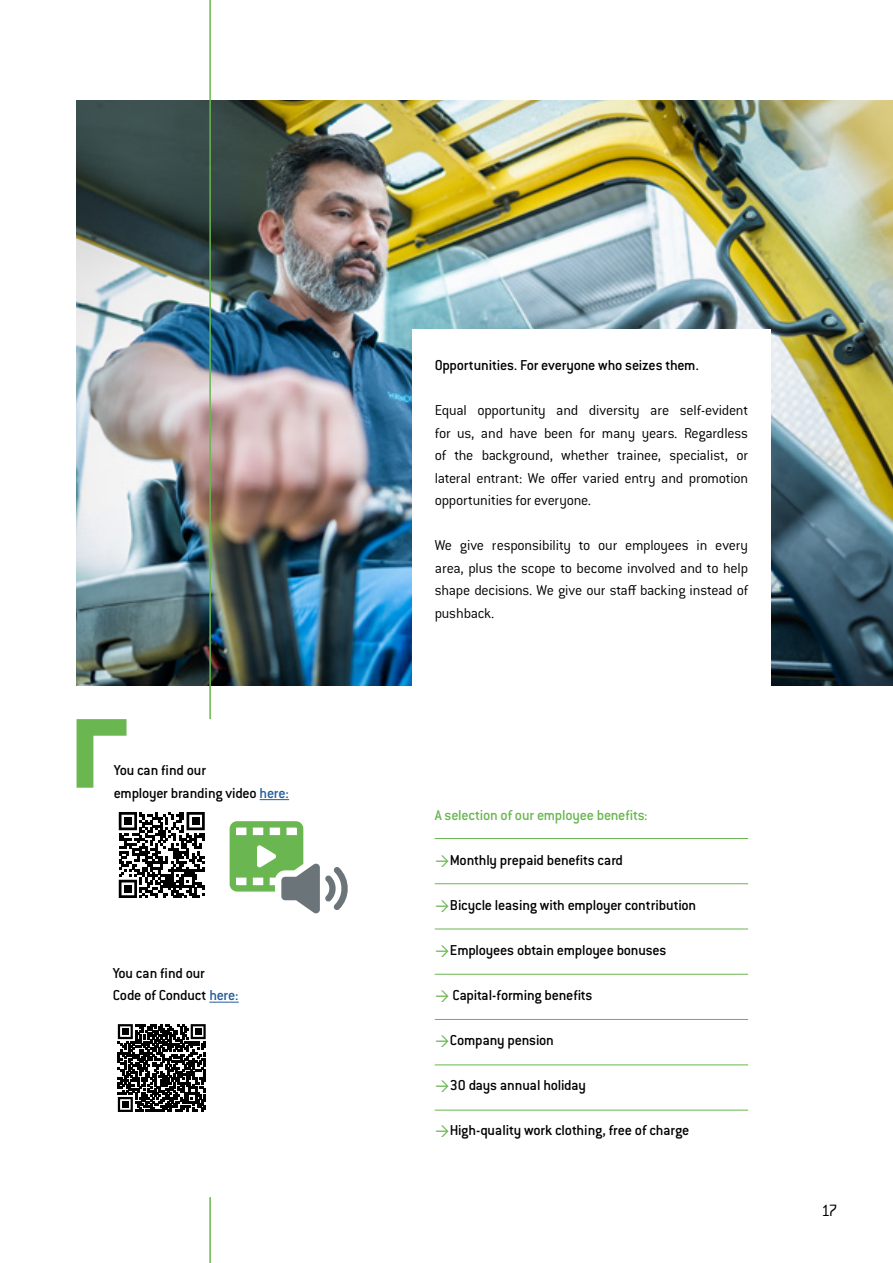
<style>
.page{position:relative;width:893px;height:1263px;background:#fff}
.page>*{position:absolute;margin:0;border:0;box-sizing:border-box;transform-origin:0 0}
.t1{font:300 18px "Conduit ITC Pro";color:#000}
.t2{font:300 15.75px/22.5px "Conduit ITC Pro";letter-spacing:-.015em;color:#000;text-align:justify}
.t3{font:500 15.75px/22.5px "Conduit ITC Pro";letter-spacing:-.015em;color:#000}
.t4{font:500 15.75px "Conduit ITC Pro";letter-spacing:-.015em;color:#6ab651}
.s1{color:#265b9b}
</style>
<div class="page">
<img style="left:77px;top:100px;width:816px;height:585px">
<hr style="left:209px;top:0;width:2px;height:719px;background:#6ab651">
<hr style="left:209px;top:1197px;width:2px;height:66px;background:#6ab651">
<div style="left:412px;top:330px;width:359px;height:378px;background:#fff"></div>
<hr style="left:435px;top:838px;width:313px;height:1px;background:#6ab651">
<hr style="left:435px;top:883px;width:313px;height:1px;background:#6ab651">
<hr style="left:435px;top:929px;width:313px;height:1px;background:#6ab651">
<hr style="left:435px;top:974px;width:313px;height:1px;background:#6ab651">
<hr style="left:435px;top:1019px;width:313px;height:1px;background:#6ab651">
<hr style="left:435px;top:1064px;width:313px;height:1px;background:#6ab651">
<hr style="left:435px;top:1110px;width:313px;height:1px;background:#6ab651">
<hr style="left:209px;top:1002px;width:30px;height:1px;background:#265b9b">
<svg style="left:118px;top:1024px;width:88px;height:88px"></svg>
<div style="left:122px;top:1028px;width:7px;height:7px;background:#000"></div>
<div style="left:195px;top:1028px;width:6px;height:7px;background:#000"></div>
<div style="left:122px;top:1101px;width:7px;height:7px;background:#000"></div>
<svg style="left:77px;top:719px;width:50px;height:69px"></svg>
<svg style="left:260px;top:799px;width:29px;height:1px"></svg>
<svg style="left:119px;top:812px;width:86px;height:86px"></svg>
<div style="left:124px;top:817px;width:8px;height:8px;background:#000"></div>
<div style="left:192px;top:817px;width:8px;height:8px;background:#000"></div>
<div style="left:124px;top:885px;width:8px;height:8px;background:#000"></div>
<svg style="left:230px;top:821px;width:118px;height:92px"></svg>
<p class="t3" style="left:114px;top:759px;width:177px">You can find our<br>employer branding video <span class="s1">here:</span></p>
<p class="t3" style="left:113px;top:962px;width:128px">You can find our<br>Code of Conduct <span class="s1">here:</span></p>
<p class="t3" style="left:435px;top:354px;width:266px">Opportunities. For everyone who seizes them.</p>
<p class="t2" style="left:435px;top:399px;width:315px">Equal opportunity and diversity are self-evident for us, and have been for many years. Regardless of the background, whether trainee, specialist, or lateral entrant: We offer varied entry and promotion opportunities for everyone.</p>
<p class="t2" style="left:435px;top:534px;width:315px">We give responsibility to our employees in every area, plus the scope to become involved and to help shape decisions. We give our staff backing instead of pushback.</p>
<p class="t4" style="left:435px;top:807px;width:215px">A selection of our employee benefits:</p>
<p class="t3" style="left:450px;top:849px;width:175px">Monthly prepaid benefits card</p>
<p class="t3" style="left:450px;top:894px;width:248px">Bicycle leasing with employer contribution</p>
<p class="t3" style="left:450px;top:939px;width:218px">Employees obtain employee bonuses</p>
<p class="t3" style="left:453px;top:984px;width:141px">Capital-forming benefits</p>
<p class="t3" style="left:450px;top:1029px;width:106px">Company pension</p>
<p class="t3" style="left:450px;top:1074px;width:138px">30 days annual holiday</p>
<p class="t3" style="left:450px;top:1119px;width:241px">High-quality work clothing, free of charge</p>
<p class="t1" style="left:821px;top:1200px;width:18px">17</p>
</div>
